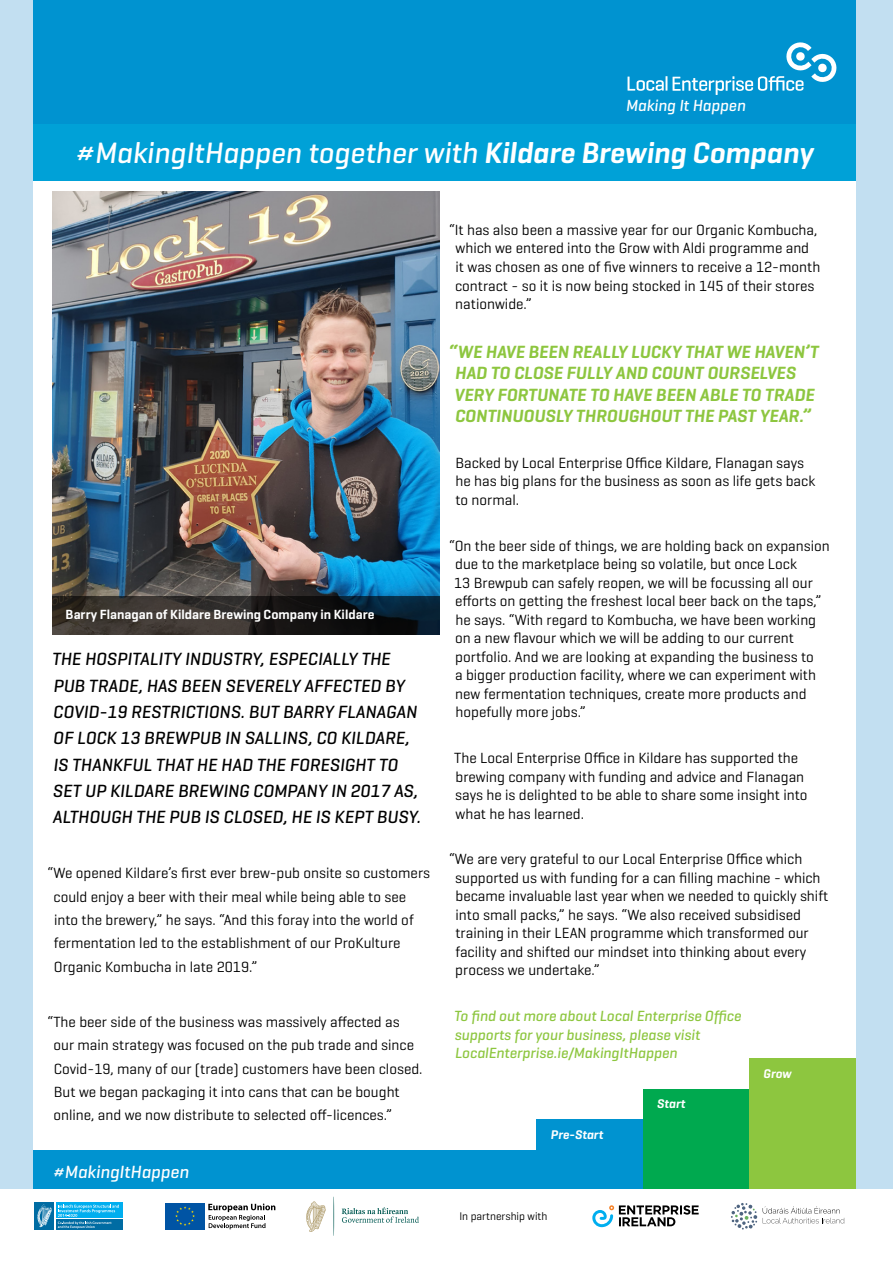
<style>
.page{position:relative;width:893px;height:1263px;background:#fff}
.page>*{position:absolute;margin:0;border:0;box-sizing:border-box;transform-origin:0 0}
.t1{font:italic 500 30px "Geogrotesque";color:#fff}
.t2{font:italic 500 18px/26.2px "Geogrotesque";color:#000}
.t3{font:italic 600 18px/21.6px "Geogrotesque";color:#8dc63f}
.t4{font:italic 500 18px "Geogrotesque";color:#fff}
.t5{font:italic 500 16.35px "Geogrotesque";color:#fff}
.t6{font:15px/18.6px "Geogrotesque";color:#000}
.t7{font:italic 500 15px/18.6px "Geogrotesque";color:#8dc63f}
.t8{font:600 13.5px "Geogrotesque";color:#fff}
.t9{font:italic 600 12.75px "Geogrotesque";color:#fff}
.t10{font:11.25px "Geogrotesque";color:#000}
.s1{font-weight:600}
</style>
<div class="page">
<div style="left:0;top:0;width:893px;height:1189px;background:#c2dff1"></div>
<div style="left:33px;top:31px;width:822px;height:1119px;background:#fff"></div>
<div style="left:56px;top:1220px;width:66px;height:10px;background:#006ca3"></div>
<div style="left:56px;top:1202px;width:66px;height:16px;background:#00aeef"></div>
<div style="left:34px;top:1202px;width:20px;height:28px;background:#006ca3"></div>
<svg style="left:37px;top:1204px;width:15px;height:23px"></svg>
<svg style="left:58px;top:1204px;width:61px;height:24px"></svg>
<svg style="left:342px;top:1207px;width:77px;height:16px"></svg>
<svg style="left:333px;top:1197px;width:1px;height:39px"></svg>
<svg style="left:306px;top:1201px;width:20px;height:31px"></svg>
<div style="left:166px;top:1203px;width:39px;height:26px;background:#0054a4"></div>
<svg style="left:175px;top:1206px;width:20px;height:20px"></svg>
<svg style="left:208px;top:1203px;width:67px;height:26px"></svg>
<svg style="left:731px;top:1203px;width:26px;height:27px"></svg>
<svg style="left:763px;top:1206px;width:81px;height:17px"></svg>
<svg style="left:592px;top:1205px;width:107px;height:22px"></svg>
<div style="left:33px;top:0;width:823px;height:181px;background:#0093d0"></div>
<div style="left:33px;top:124px;width:823px;height:57px;background:#00a1d7"></div>
<svg style="left:627px;top:76px;width:40px;height:15px"></svg>
<svg style="left:673px;top:42px;width:164px;height:53px"></svg>
<div style="left:33px;top:1150px;width:817px;height:39px;background:#0093d0"></div>
<div style="left:537px;top:1119px;width:106px;height:70px;background:#0093d0"></div>
<div style="left:643px;top:1089px;width:106px;height:100px;background:#00a94f"></div>
<div style="left:749px;top:1059px;width:106px;height:130px;background:#8dc63f"></div>
<img style="left:53px;top:191px;width:387px;height:405px">
<svg style="left:53px;top:596px;width:387px;height:39px;background:#252526"></svg>
<p class="t5" style="left:626px;top:95px;width:121px">Making It Happen</p>
<h1 class="t1" style="left:74px;top:134px;width:740px">#MakingItHappen together with <span class="s1">Kildare Brewing Company</span></h1>
<p class="t8" style="left:66px;top:606px;width:310px">Barry Flanagan of Kildare Brewing Company in Kildare</p>
<p class="t2" style="left:52px;top:646px;width:370px">THE HOSPITALITY INDUSTRY, ESPECIALLY THE PUB TRADE, HAS BEEN SEVERELY AFFECTED BY COVID-19 RESTRICTIONS. BUT BARRY FLANAGAN OF LOCK 13 BREWPUB IN SALLINS, CO KILDARE, IS THANKFUL THAT HE HAD THE FORESIGHT TO SET UP KILDARE BREWING COMPANY IN 2017 AS, ALTHOUGH THE PUB IS CLOSED, HE IS KEPT BUSY.</p>
<p class="t6" style="left:54px;top:861px;width:378px;line-height:23.2px;text-indent:-6px">“We opened Kildare’s first ever brew-pub onsite so customers could enjoy a beer with their meal while being able to see into the brewery,” he says. “And this foray into the world of fermentation led to the establishment of our ProKulture Organic Kombucha in late 2019.”</p>
<p class="t6" style="left:54px;top:1010px;width:371px;line-height:23.4px;text-indent:-6px">“The beer side of the business was massively affected as our main strategy was focused on the pub trade and since Covid-19, many of our (trade) customers have been closed.<br>But we began packaging it into cans that can be bought online, and we now distribute to selected off-licences.”</p>
<p class="t4" style="left:53px;top:1160px;width:138px">#MakingItHappen</p>
<p class="t6" style="left:455px;top:220px;width:367px;text-indent:-6px">“It has also been a massive year for our Organic Kombucha, which we entered into the Grow with Aldi programme and it was chosen as one of five winners to receive a 12-month contract - so it is now being stocked in 145 of their stores nationwide.”</p>
<p class="t3" style="left:454px;top:340px;width:366px;text-indent:-6px">“WE HAVE BEEN REALLY LUCKY THAT WE HAVEN’T HAD TO CLOSE FULLY AND COUNT OURSELVES VERY FORTUNATE TO HAVE BEEN ABLE TO TRADE CONTINUOUSLY THROUGHOUT THE PAST YEAR.”</p>
<p class="t6" style="left:455px;top:453px;width:361px">Backed by Local Enterprise Office Kildare, Flanagan says he has big plans for the business as soon as life gets back to normal.</p>
<p class="t6" style="left:454px;top:536px;width:377px;text-indent:-5px">“On the beer side of things, we are holding back on expansion due to the marketplace being so volatile, but once Lock<br>13 Brewpub can safely reopen, we will be focussing all our efforts on getting the freshest local beer back on the taps,” he says. “With regard to Kombucha, we have been working on a new flavour which we will be adding to our current portfolio. And we are looking at expanding the business to<br>a bigger production facility, where we can experiment with new fermentation techniques, create more products and hopefully more jobs.”</p>
<p class="t6" style="left:454px;top:748px;width:355px">The Local Enterprise Office in Kildare has supported the brewing company with funding and advice and Flanagan says he is delighted to be able to share some insight into what he has learned.</p>
<p class="t6" style="left:455px;top:849px;width:375px;text-indent:-6px">“We are very grateful to our Local Enterprise Office which supported us with funding for a can filling machine - which became invaluable last year when we needed to quickly shift into small packs,” he says. “We also received subsidised training in their LEAN programme which transformed our facility and shifted our mindset into thinking about every process we undertake.”</p>
<p class="t7" style="left:454px;top:1006px;width:289px">To find out more about Local Enterprise Office supports for your business, please visit<br>LocalEnterprise.ie/MakingItHappen</p>
<p class="t9" style="left:551px;top:1126px;width:54px">Pre-Start</p>
<p class="t10" style="left:459px;top:1209px;width:89px">In partnership with</p>
<p class="t9" style="left:657px;top:1096px;width:30px">Start</p>
<p class="t9" style="left:763px;top:1065px;width:30px">Grow</p>
</div>
